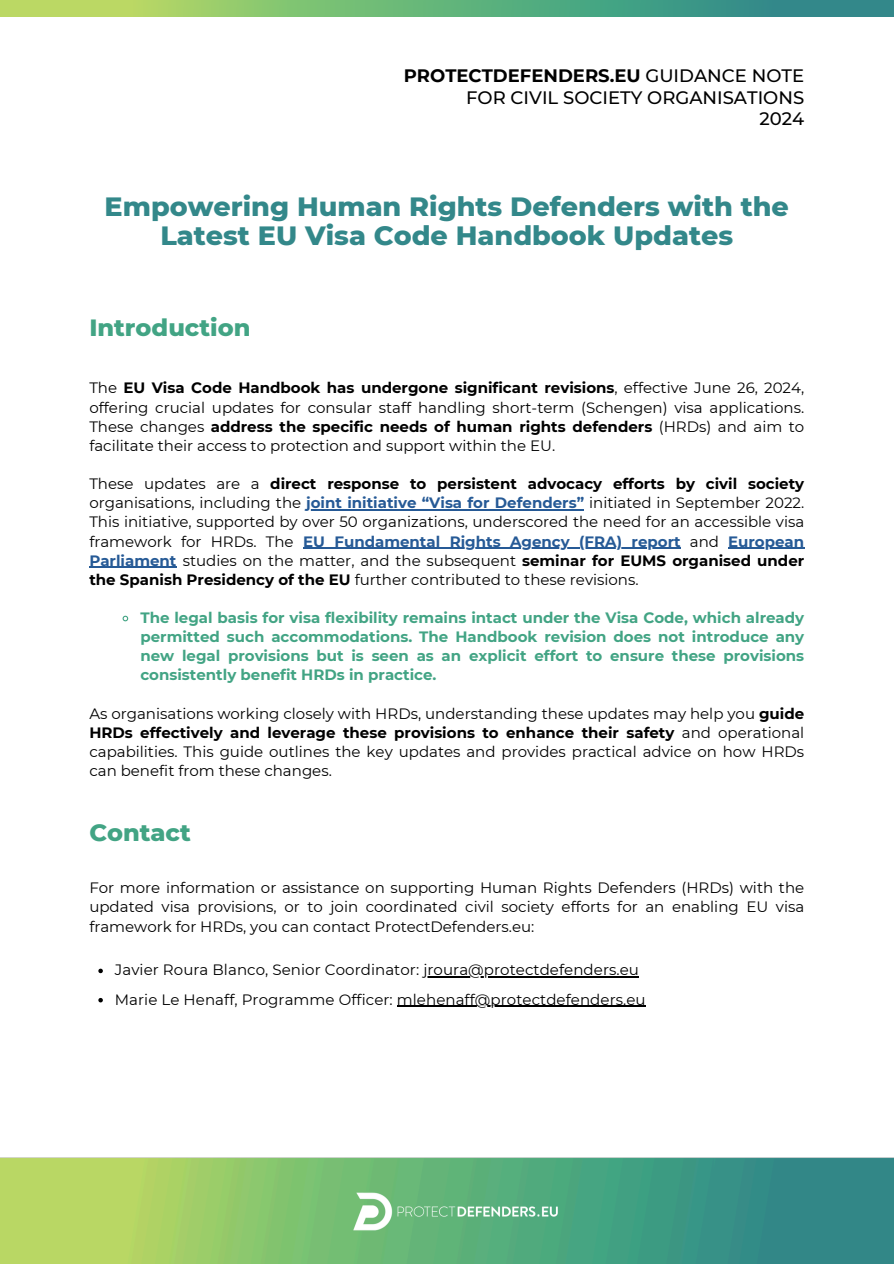
<style>
.page{position:relative;width:894px;height:1264px;background:#fff}
.page>*{position:absolute;margin:0;border:0;box-sizing:border-box;transform-origin:0 0}
.t1{font:800 27px/29.2px "Montserrat";color:#33888a;text-align:center}
.t2{font:800 24px "Montserrat";color:#42a484}
.t3{font:500 18px/21.3px "Montserrat";color:#000;text-align:right}
.t4{font:15px/19.2px "Montserrat";color:#000;text-align:justify}
.t5{font:700 15px/19.2px "Montserrat";color:#42a484;text-align:justify}
.s1{font-weight:700}
.s2{font-weight:700;color:#265a96}
</style>
<div class="page">
<svg style="left:0;top:0;width:893px;height:17px;background:#6cb278"></svg>
<hr style="left:306px;top:509px;width:278px;height:1px;background:#265a96">
<hr style="left:303px;top:547px;width:377px;height:1px;background:#265a96">
<hr style="left:728px;top:547px;width:76px;height:1px;background:#265a96">
<hr style="left:89px;top:566px;width:87px;height:2px;background:#265a96">
<svg style="left:122px;top:615px;width:7px;height:7px"></svg>
<img style="left:0;top:1157px;width:893px;height:106px">
<svg style="left:98px;top:968px;width:5px;height:5px"></svg>
<hr style="left:423px;top:976px;width:216px;height:1px;background:#000">
<svg style="left:98px;top:997px;width:5px;height:5px"></svg>
<hr style="left:397px;top:1005px;width:248px;height:1px;background:#000">
<p class="t3" style="left:403px;top:65px;width:402px"><span class="s1">PROTECTDEFENDERS.EU</span> GUIDANCE NOTE<br>FOR CIVIL SOCIETY ORGANISATIONS<br>2024</p>
<h3 class="t1" style="left:105px;top:192px;width:685px">Empowering Human Rights Defenders with the<br>Latest EU Visa Code Handbook Updates</h3>
<p class="t2" style="left:89px;top:313px;width:162px">Introduction</p>
<p class="t4" style="left:89px;top:378px;width:716px">The <span class="s1">EU Visa Code Handbook has undergone significant revisions</span>, effective June 26, 2024, offering crucial updates for consular staff handling short-term (Schengen) visa applications.<br>These changes <span class="s1">address the specific needs of human rights defenders</span> (HRDs) and aim to facilitate their access to protection and support within the EU.</p>
<p class="t4" style="left:89px;top:474px;width:716px">These updates are a <span class="s1">direct response to persistent advocacy efforts by civil society </span>organisations, including the <span class="s2">joint initiative “Visa for Defenders”</span> initiated in September 2022.<br>This initiative, supported by over 50 organizations, underscored the need for an accessible visa framework for HRDs. The <span class="s2">EU Fundamental Rights Agency (FRA) report</span> and <span class="s2">European Parliament</span> studies on the matter, and the subsequent <span class="s1">seminar for EUMS organised under the Spanish Presidency of the EU</span> further contributed to these revisions.</p>
<p class="t5" style="left:140px;top:608px;width:665px">The legal basis for visa flexibility remains intact under the Visa Code, which already permitted such accommodations. The Handbook revision does not introduce any new legal provisions but is seen as an explicit effort to ensure these provisions consistently benefit HRDs in practice.</p>
<p class="t4" style="left:89px;top:703px;width:716px">As organisations working closely with HRDs, understanding these updates may help you <span class="s1">guide HRDs effectively and leverage these provisions to enhance their safety</span> and operational capabilities. This guide outlines the key updates and provides practical advice on how HRDs can benefit from these changes.</p>
<p class="t2" style="left:89px;top:817px;width:103px">Contact</p>
<h2 class="t4" style="left:89px;top:878px;width:716px">For more information or assistance on supporting Human Rights Defenders (HRDs) with the updated visa provisions, or to join coordinated civil society efforts for an enabling EU visa framework for HRDs, you can contact ProtectDefenders.eu:</h2>
<h2 class="t4" style="left:115px;top:960px;width:525px">Javier Roura Blanco, Senior Coordinator: jroura@protectdefenders.eu</h2>
<p class="t4" style="left:115px;top:989px;width:532px">Marie Le Henaff, Programme Officer: mlehenaff@protectdefenders.eu</p>
</div>
